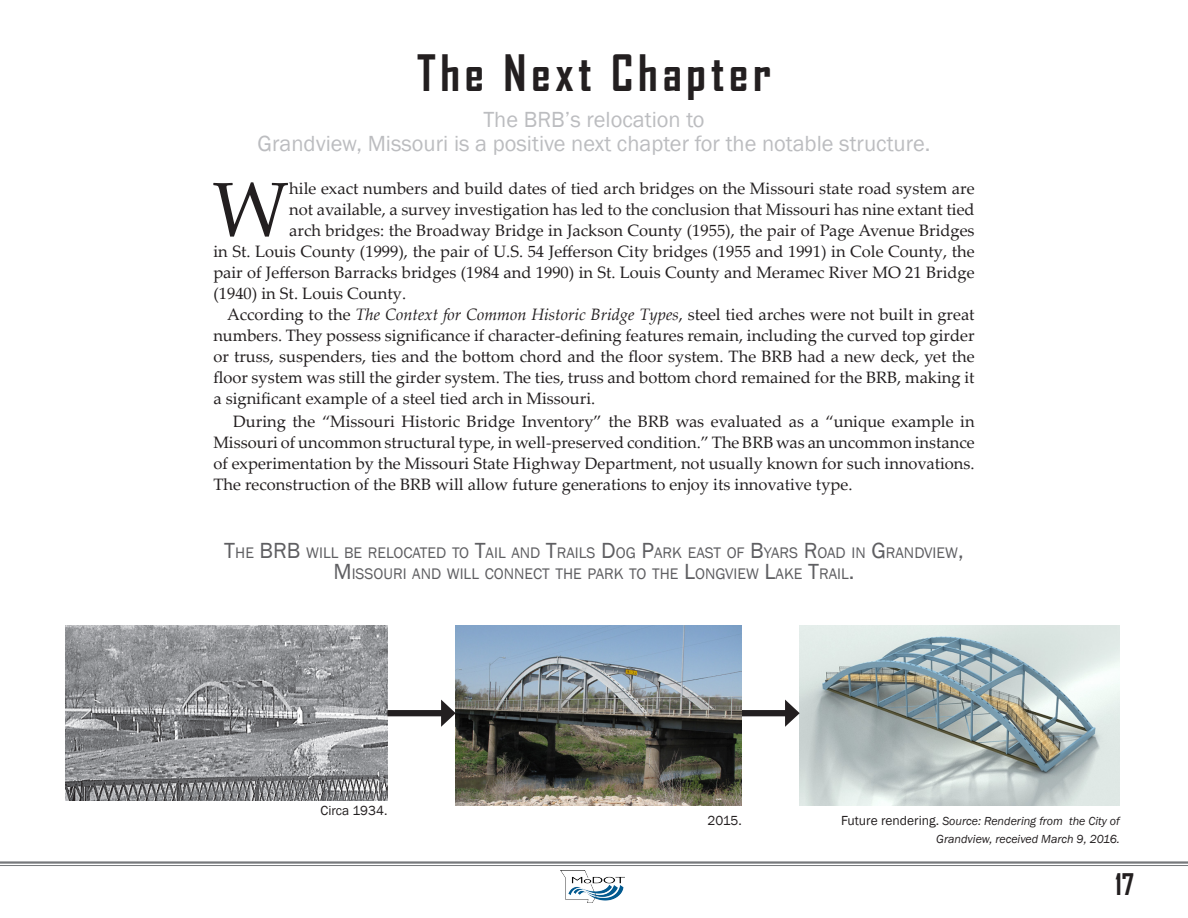
<style>
.page{position:relative;width:1188px;height:918px;background:#fff}
.page>*{position:absolute;margin:0;border:0;box-sizing:border-box;transform-origin:0 0}
.t1{font:76.8px "Palatino Linotype";color:#231f20}
.t2{font:700 48px "Agency FB";letter-spacing:.1em;color:#231f20}
.t3{font:700 28.5px "Agency FB";color:#231f20}
.t4{font:22.5px/24px "Franklin Gothic";color:#bcbdc0;text-align:center}
.t5{font:16.5px/21px "Palatino Linotype";color:#231f20;text-align:justify}
.t6{font:15.75px/21px "Franklin Gothic";color:#5f5f62;text-align:center}
.t7{font:13.5px "Franklin Gothic";color:#231f20}
.t8{font:italic 12px/18px "Franklin Gothic";color:#231f20;text-align:right}
.s1{font-style:italic}
.s2{font-size:22.5px}
.s3{font-style:normal;font-size:13.5px}
</style>
<div class="page">
<img style="left:561px;top:870px;width:63px;height:33px">
<hr style="left:0;top:861px;width:1188px;height:3px;background:#76787b">
<hr style="left:0;top:865px;width:1188px;height:1px;background:#76787b">
<img style="left:66px;top:625px;width:321px;height:176px">
<div style="left:387px;top:710px;width:60px;height:6px;background:#231f20"></div>
<svg style="left:441px;top:700px;width:15px;height:27px"></svg>
<img style="left:800px;top:626px;width:320px;height:180px">
<div style="left:712px;top:710px;width:79px;height:6px;background:#231f20"></div>
<svg style="left:785px;top:700px;width:15px;height:27px"></svg>
<img style="left:456px;top:626px;width:286px;height:180px">
<h2 class="t2" style="left:417px;top:43px;width:355px">The Next Chapter</h2>
<h3 class="t4" style="left:257px;top:108px;width:675px">The BRB’s relocation to<br>Grandview, Missouri is a positive next chapter for the notable structure.</h3>
<h1 class="t1" style="left:212px;top:155px;width:78px">W</h1>
<p class="t5" style="left:289px;top:177px;width:687px">hile exact numbers and build dates of tied arch bridges on the Missouri state road system are</p>
<p class="t5" style="left:289px;top:198px;width:687px">not available, a survey investigation has led to the conclusion that Missouri has nine extant tied</p>
<p class="t5" style="left:289px;top:219px;width:687px">arch bridges: the Broadway Bridge in Jackson County (1955), the pair of Page Avenue Bridges</p>
<p class="t5" style="left:213px;top:240px;width:763px">in St. Louis County (1999), the pair of U.S. 54 Jefferson City bridges (1955 and 1991) in Cole County, the</p>
<p class="t5" style="left:213px;top:261px;width:763px">pair of Jefferson Barracks bridges (1984 and 1990) in St. Louis County and Meramec River MO 21 Bridge</p>
<p class="t5" style="left:213px;top:282px;width:194px">(1940) in St. Louis County.</p>
<p class="t5" style="left:227px;top:303px;width:749px">According to the <span class="s1">The Context for Common Historic Bridge Types</span>, steel tied arches were not built in great</p>
<p class="t5" style="left:213px;top:324px;width:763px">numbers. They possess significance if character-defining features remain, including the curved top girder</p>
<p class="t5" style="left:213px;top:345px;width:763px">or truss, suspenders, ties and the bottom chord and the floor system. The BRB had a new deck, yet the</p>
<p class="t5" style="left:213px;top:366px;width:763px">floor system was still the girder system. The ties, truss and bottom chord remained for the BRB, making it</p>
<p class="t5" style="left:213px;top:387px;width:383px">a significant example of a steel tied arch in Missouri.</p>
<p class="t5" style="left:213px;top:410px;width:763px;text-indent:20px">During the “Missouri Historic Bridge Inventory” the BRB was evaluated as a “unique example in Missouri of uncommon structural type, in well-preserved condition.” The BRB was an uncommon instance of experimentation by the Missouri State Highway Department, not usually known for such innovations.<br>The reconstruction of the BRB will allow future generations to enjoy its innovative type.</p>
<p class="t6" style="left:224px;top:543px;width:741px"><span class="s2">T</span>HE <span class="s2">BRB</span> WILL BE RELOCATED TO <span class="s2">T</span>AIL AND <span class="s2">T</span>RAILS <span class="s2">D</span>OG <span class="s2">P</span>ARK EAST OF <span class="s2">B</span>YARS <span class="s2">R</span>OAD IN <span class="s2">G</span> RANDVIEW<span class="s2">,<br>M</span>ISSOURI AND WILL CONNECT THE PARK TO THE <span class="s2">L</span>ONGVIEW <span class="s2">L</span>AKE <span class="s2">T</span>RAIL<span class="s2">.</span></p>
<p class="t7" style="left:321px;top:802px;width:68px">Circa 1934.</p>
<p class="t7" style="left:708px;top:812px;width:36px">2015.</p>
<p class="t8" style="left:841px;top:813px;width:280px"><span class="s3">Future rendering.</span> Source: Rendering from the City of<br>Grandview, received March 9, 2016.</p>
<h3 class="t3" style="left:1115px;top:866px;width:20px">17</h3>
</div>
